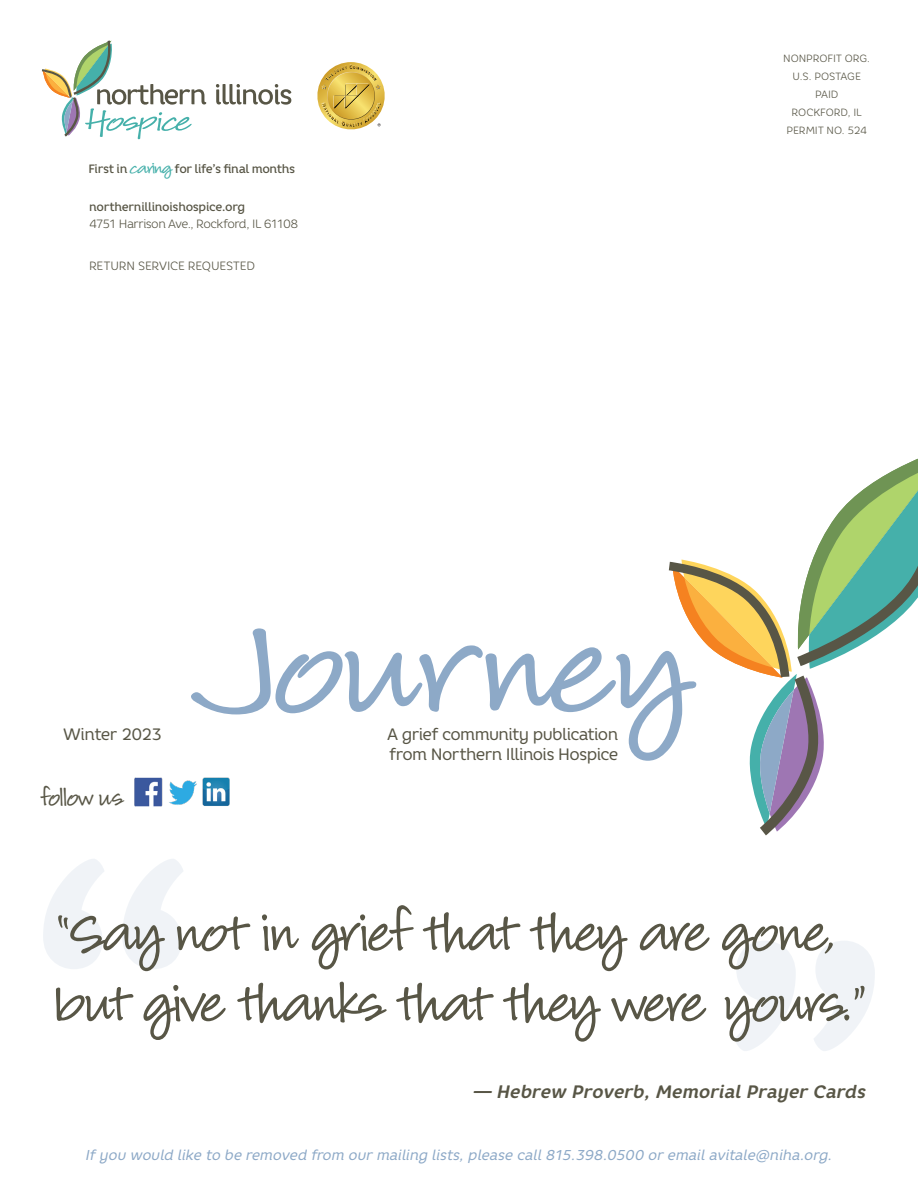
<style>
.page{position:relative;width:918px;height:1188px;background:#fff}
.page>*{position:absolute;margin:0;border:0;box-sizing:border-box;transform-origin:0 0}
.t1{font:700 384.15px "Core Rhino 65";color:#8da9c7}
.t2{font:82.5px/70.5px "Louisiana";letter-spacing:-.025em;color:#585646}
.continue{font:35.85px "Louisiana";letter-spacing:-.005em;color:#585646}
.t3{font:italic 700 18px "Core Rhino 65";color:#585646}
.t4{font:16.5px/19.5px "Core Rhino 45";letter-spacing:-.04em;color:#585646}
.t5{font:italic 14.25px "Core Rhino 45";letter-spacing:-.01em;color:#8da9c7}
.t6{font:500 12px "Core Rhino 55";letter-spacing:-.03em;color:#585646}
.t7{font:300 12px "Core Rhino 35";letter-spacing:-.04em;color:#585646}
.t8{font:300 12px "Core Rhino 35";letter-spacing:-.02em;color:#585646}
.t9{font:300 10.5px "Core Rhino 35";letter-spacing:-.015em;color:#585646}
.s1{font-family:"Louisiana";font-weight:400;font-size:23.7px;color:#45b0aa}
</style>
<div class="page">
<svg style="left:216px;top:84px;width:75px;height:21px"></svg>
<svg style="left:42px;top:41px;width:164px;height:98px"></svg>
<svg style="left:191px;top:458px;width:727px;height:377px"></svg>
<img style="left:134px;top:774px;width:101px;height:36px">
<svg style="left:317px;top:62px;width:68px;height:68px"></svg>
<p class="t6" style="left:88px;top:161px;width:208px">First in <span class="s1">caring</span> for life’s final months</p>
<p class="t6" style="left:89px;top:199px;width:158px">northernillinoishospice.org</p>
<p class="t7" style="left:89px;top:216px;width:211px">4751 Harrison Ave., Rockford, IL 61108</p>
<p class="t8" style="left:89px;top:258px;width:168px">RETURN SERVICE REQUESTED</p>
<p class="t9" style="left:783px;top:51px;width:89px">NONPROFIT ORG.</p>
<p class="t9" style="left:793px;top:69px;width:70px">U.S. POSTAGE</p>
<p class="t9" style="left:815px;top:87px;width:25px">PAID</p>
<p class="t9" style="left:792px;top:105px;width:72px">ROCKFORD, IL</p>
<p class="t9" style="left:787px;top:123px;width:82px">PERMIT NO. 524</p>
<p class="t4" style="left:63px;top:725px;width:101px">Winter 2023</p>
<p class="continue" style="left:40px;top:772px;width:84px">follow us</p>
<p class="t4" style="left:387px;top:725px;width:233px">A grief community publication from Northern Illinois Hospice</p>
<h1 class="t1" style="left:10px;top:758px;width:209px">“</h1>
<p class="t2" style="left:56px;top:886px;width:812px">“Say not in grief that they are gone, but give thanks that they were yours.”</p>
<h1 class="t1" style="left:908px;top:1152px;width:209px;rotate:-180deg">“</h1>
<p class="t3" style="left:474px;top:1080px;width:394px">— Hebrew Proverb, Memorial Prayer Cards</p>
<p class="t5" style="left:85px;top:1146px;width:749px">If you would like to be removed from our mailing lists, please call 815.398.0500 or email avitale@niha.org.</p>
</div>
